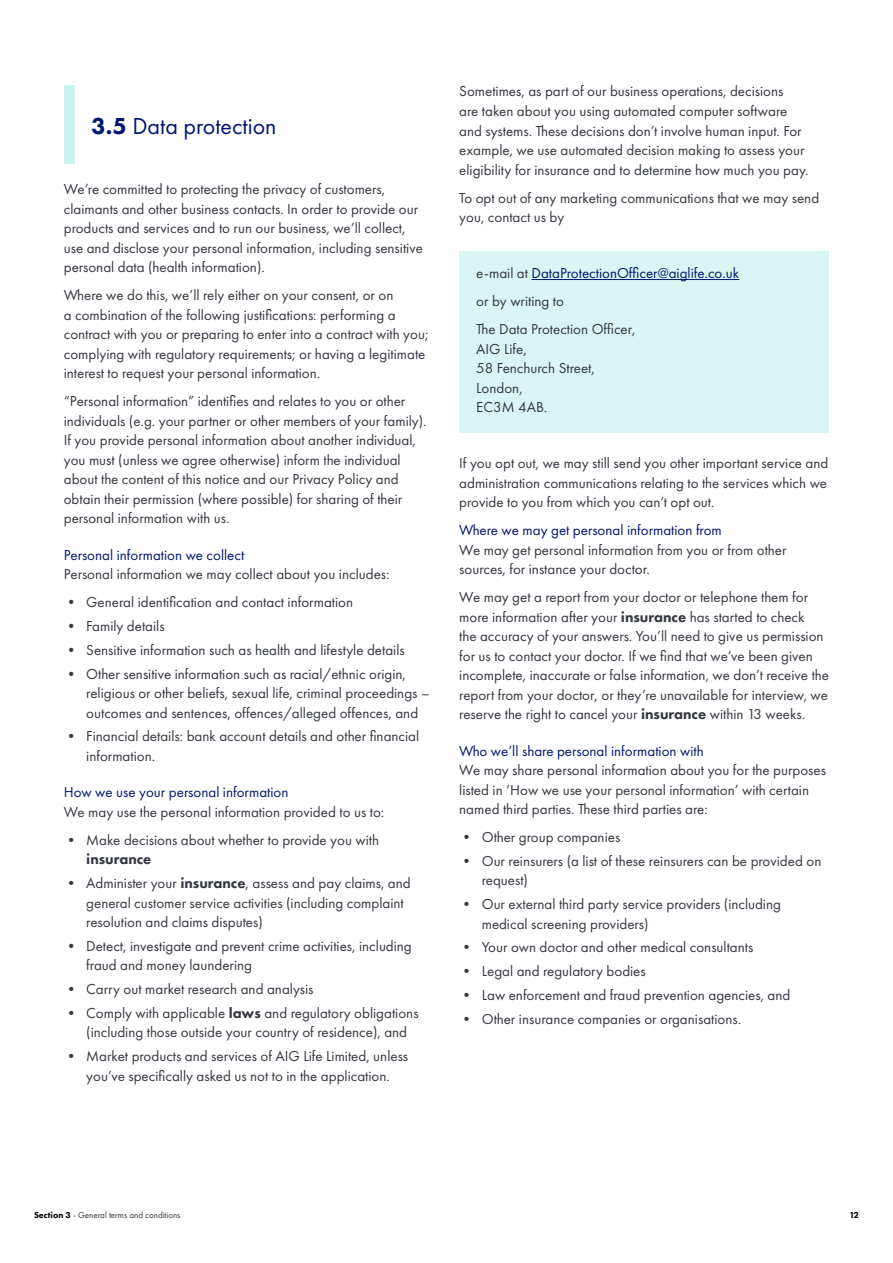
<style>
.page{position:relative;width:893px;height:1263px;background:#fff}
.page>*{position:absolute;margin:0;border:0;box-sizing:border-box;transform-origin:0 0}
.t1{font:24px "Futura PT";color:#001871}
.Body{font:15px/19.5px "Futura PT";color:#343741}
.Bullets{font:15px/19.5px "Futura PT";color:#343741}
.End_body{font:15px/19.5px "Futura PT";color:#343741}
.End_bullet{font:15px/19.5px "Futura PT";color:#343741}
.Body-2{font:15px "Futura PT";color:#001871}
.t2{font:9px "Futura PT";color:#343741}
.t3{font:800 9px "Futura PT";color:#000}
.s1{font-weight:800}
.s2{color:#343741}
.s3{font-weight:800;color:#000}
</style>
<div class="page">
<div style="left:459px;top:251px;width:370px;height:181px;background:#d9f5f4"></div>
<div style="left:64px;top:85px;width:10px;height:79px;background:#ccf2f0"></div>
<hr style="left:532px;top:279px;width:207px;height:1px;background:#001871">
<h1 class="t1" style="left:91px;top:111px;width:187px"><span class="s1">3.5</span> Data protection</h1>
<p class="Body" style="left:64px;top:179px;width:361px">We’re committed to protecting the privacy of customers, claimants and other business contacts. In order to provide our products and services and to run our business, we’ll collect, use and disclose your personal information, including sensitive personal data (health information).</p>
<p class="Body" style="left:64px;top:285px;width:366px">Where we do this, we’ll rely either on your consent, or on<br>a combination of the following justifications: performing a contract with you or preparing to enter into a contract with you; complying with regulatory requirements; or having a legitimate interest to request your personal information.</p>
<p class="End_body" style="left:64px;top:391px;width:364px">“Personal information” identifies and relates to you or other individuals (e.g. your partner or other members of your family).<br>If you provide personal information about another individual, you must (unless we agree otherwise) inform the individual about the content of this notice and our Privacy Policy and obtain their permission (where possible) for sharing of their personal information with us.</p>
<h3 class="Body-2" style="left:64px;top:546px;width:182px">Personal information we collect</h3>
<p class="Body" style="left:64px;top:564px;width:327px">Personal information we may collect about you includes:</p>
<p class="Bullets" style="left:64px;top:592px;width:291px">• General identification and contact information</p>
<p class="Bullets" style="left:64px;top:616px;width:102px">• Family details</p>
<p class="Bullets" style="left:64px;top:640px;width:343px">• Sensitive information such as health and lifestyle details</p>
<p class="Bullets" style="left:86px;top:664px;width:345px;text-indent:-22px">• Other sensitive information such as racial/ethnic origin, religious or other beliefs, sexual life, criminal proceedings – outcomes and sentences, offences/alleged offences, and</p>
<p class="End_bullet" style="left:86px;top:726px;width:334px;text-indent:-22px">• Financial details: bank account details and other financial information.</p>
<h3 class="Body-2" style="left:64px;top:783px;width:226px">How we use your personal information</h3>
<p class="Body" style="left:64px;top:802px;width:322px">We may use the personal information provided to us to:</p>
<p class="Bullets" style="left:86px;top:830px;width:294px;text-indent:-22px">• Make decisions about whether to provide you with <span class="s1">insurance</span></p>
<p class="Bullets" style="left:86px;top:873px;width:326px;text-indent:-22px">• Administer your <span class="s1">insurance</span>, assess and pay claims, and general customer service activities (including complaint resolution and claims disputes)</p>
<p class="Bullets" style="left:86px;top:936px;width:327px;text-indent:-22px">• Detect, investigate and prevent crime activities, including fraud and money laundering</p>
<p class="Bullets" style="left:64px;top:979px;width:251px">• Carry out market research and analysis</p>
<p class="Bullets" style="left:86px;top:1003px;width:334px;text-indent:-22px">• Comply with applicable <span class="s1">laws</span> and regulatory obligations (including those outside your country of residence), and</p>
<p class="End_bullet" style="left:64px;top:1046px;width:346px;text-align:center">• Market products and services of AIG Life Limited, unless you’ve specifically asked us not to in the application.</p>
<p class="Body" style="left:459px;top:82px;width:351px">Sometimes, as part of our business operations, decisions<br>are taken about you using automated computer software and systems. These decisions don’t involve human input. For example, we use automated decision making to assess your eligibility for insurance and to determine how much you pay.</p>
<p class="Body" style="left:459px;top:188px;width:361px">To opt out of any marketing communications that we may send you, contact us by</p>
<p class="Body-2" style="left:476px;top:264px;width:264px"><span class="s2">e-mail at</span> DataProtectionOfficer@aiglife.co.uk</p>
<p class="Body" style="left:476px;top:291px;width:89px">or by writing to</p>
<p class="Body" style="left:476px;top:319px;width:161px">The Data Protection Officer,<br>AIG Life,<br>58 Fenchurch Street,<br>London,<br>EC3M 4AB.</p>
<p class="Body" style="left:459px;top:453px;width:371px;text-align:justify">If you opt out, we may still send you other important service and administration communications relating to the services which we provide to you from which you can’t opt out.</p>
<h3 class="Body-2" style="left:459px;top:521px;width:264px">Where we may get personal information from</h3>
<p class="Body" style="left:459px;top:540px;width:329px">We may get personal information from you or from other sources, for instance your doctor.</p>
<p class="End_body" style="left:459px;top:587px;width:371px">We may get a report from your doctor or telephone them for more information after your <span class="s1">insurance</span> has started to check<br>the accuracy of your answers. You’ll need to give us permission for us to contact your doctor. If we find that we’ve been given incomplete, inaccurate or false information, we don’t receive the report from your doctor, or they’re unavailable for interview, we reserve the right to cancel your <span class="s1">insurance</span> within 13 weeks.</p>
<h3 class="Body-2" style="left:459px;top:742px;width:246px">Who we’ll share personal information with</h3>
<p class="Body" style="left:459px;top:760px;width:368px">We may share personal information about you for the purposes listed in ‘How we use your personal information’ with certain named third parties. These third parties are:</p>
<p class="Bullets" style="left:459px;top:827px;width:163px">• Other group companies</p>
<p class="Bullets" style="left:482px;top:851px;width:341px;text-indent:-22px">• Our reinsurers (a list of these reinsurers can be provided on request)</p>
<p class="Bullets" style="left:482px;top:894px;width:301px;text-indent:-22px">• Our external third party service providers (including medical screening providers)</p>
<p class="Bullets" style="left:459px;top:937px;width:296px">• Your own doctor and other medical consultants</p>
<p class="Bullets" style="left:459px;top:961px;width:188px">• Legal and regulatory bodies</p>
<p class="Bullets" style="left:459px;top:985px;width:333px">• Law enforcement and fraud prevention agencies, and</p>
<p class="End_bullet" style="left:459px;top:1009px;width:283px">• Other insurance companies or organisations.</p>
<p class="t2" style="left:34px;top:1209px;width:148px"><span class="s3">Section 3</span> - General terms and conditions</p>
<p class="t3" style="left:849px;top:1209px;width:11px">12</p>
</div>
